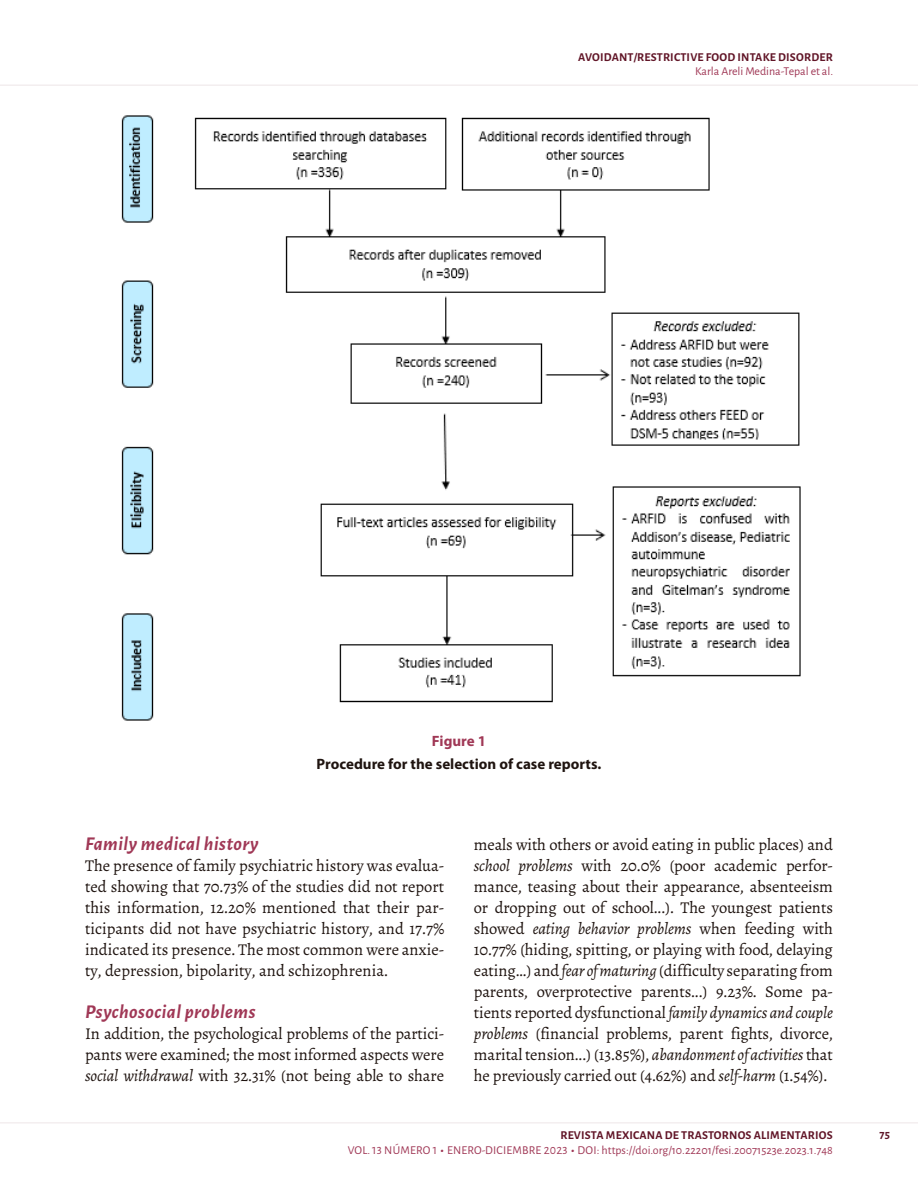
<style>
.page{position:relative;width:918px;height:1188px;background:#fff}
.page>*{position:absolute;margin:0;border:0;box-sizing:border-box;transform-origin:0 0}
.SUBTITULO_2{font:italic 700 19.5px "Alegreya Sans";letter-spacing:.025em;color:#a03856}
.TEXTO_PRIMER{font:16.5px/21px "Alegreya";letter-spacing:-.01em;color:#1f1410;text-align:justify}
.figuras{font:700 15px "Myriad Pro";color:#1f1410}
.figuras-2{font:700 15px "Myriad Pro";color:#a03856}
.t1{font:12px "Alegreya Sans";color:#a03856}
.t2{font:700 12px "Alegreya Sans";letter-spacing:.015em;color:#611527}
.t3{font:700 12px "Alegreya Sans";color:#5e1528}
.s1{font-style:italic}
.s2{font-weight:900}
</style>
<div class="page">
<hr style="left:0;top:1122px;width:918px;height:1px;background:#5e1528">
<hr style="left:0;top:85px;width:918px;height:1px;background:#5e1528">
<img style="left:121px;top:115px;width:680px;height:606px">
<p class="t2" style="left:578px;top:48px;width:256px">AVOIDANT/RESTRICTIVE FOOD INTAKE DISORDER</p>
<p class="t1" style="left:695px;top:63px;width:140px">Karla Areli Medina-Tepal et al.</p>
<p class="figuras-2" style="left:432px;top:731px;width:56px">Figure 1</p>
<p class="figuras" style="left:317px;top:754px;width:286px">Procedure for the selection of case reports.</p>
<p class="SUBTITULO_2" style="left:85px;top:829px;width:175px">Family medical history</p>
<p class="TEXTO_PRIMER" style="left:85px;top:855px;width:361px">The presence of family psychiatric history was evalua&shy;ted showing that 70.73% of the studies did not report this information, 12.20% mentioned that their par&shy;ticipants did not have psychiatric history, and 17.7% indicated its presence. The most common were anxie&shy;ty, depression, bipolarity, and schizophrenia.</p>
<p class="SUBTITULO_2" style="left:85px;top:997px;width:172px">Psychosocial problems</p>
<p class="TEXTO_PRIMER" style="left:85px;top:1023px;width:361px">In addition, the psychological problems of the partici&shy;pants were examined; the most informed aspects were <span class="s1">social withdrawal</span> with 32.31% (not being able to share</p>
<p class="TEXTO_PRIMER" style="left:474px;top:834px;width:361px">meals with others or avoid eating in public places) and <span class="s1">school problems</span> with 20.0% (poor academic perfor&shy;mance, teasing about their appearance, absenteeism or dropping out of school...). The youngest patients showed <span class="s1">eating behavior problems</span> when feeding with 10.77% (hiding, spitting, or playing with food, delaying eating…) and <span class="s1">fear of maturing</span> (difficulty separating from parents, overprotective parents...) 9.23%. Some pa&shy;tients reported dysfunctional <span class="s1">family dynamics and couple problems</span> (financial problems, parent fights, divorce, marital tension...) (13.85%), <span class="s1">abandonment of activities</span> that he previously carried out (4.62%) and <span class="s1">self-harm</span> (1.54%).</p>
<p class="t2" style="left:560px;top:1127px;width:274px">REVISTA MEXICANA DE TRASTORNOS ALIMENTARIOS</p>
<p class="t3" style="left:880px;top:1127px;width:12px">75</p>
<p class="t1" style="left:348px;top:1142px;width:487px">VOL. 13 NÚMERO 1 <span class="s2">·</span> ENERO-DICIEMBRE 2023 <span class="s2">·</span> DOI: https://doi.org/10.22201/fesi.20071523e.2023.1.748</p>
</div>
